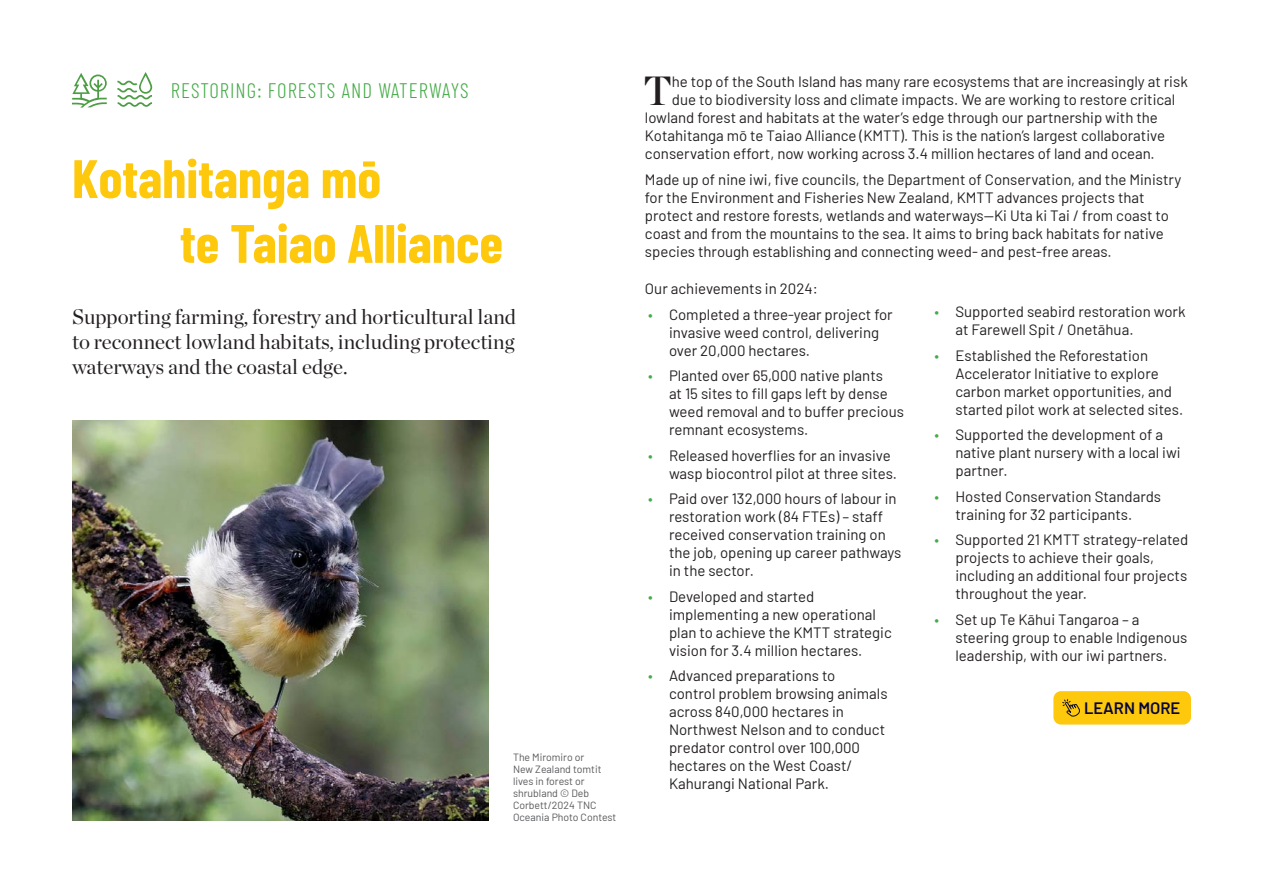
<style>
.page{position:relative;width:1263px;height:893px;background:#fff}
.page>*{position:absolute;margin:0;border:0;box-sizing:border-box;transform-origin:0 0}
.t1{font:700 54px/64.8px "Barlow Condensed";color:#fec80c}
.Body_-_Barlow{font:40.8px "Chronicle Display Semi";color:#231f20}
.Body_-_Barlow-2{font:21px/25.2px "Chronicle Display";color:#231f20;text-align:justify}
.t2{font:300 21px "Barlow Condensed";letter-spacing:.05em;color:#45ab48}
.BODY_NZ{font:600 16.5px "Barlow";color:#06063d}
.Body_-_Barlow-3{font:15px/18px "Barlow";color:#231f20}
.Captions_Barlow{font:10.5px/12px "Barlow";color:#57585a}
.s1{color:#45ab48}
</style>
<div class="page">
<div style="left:1053px;top:691px;width:138px;height:34px;background:#fec80c;border-radius:8px"></div>
<svg style="left:1062px;top:699px;width:18px;height:18px"></svg>
<svg style="left:117px;top:72px;width:35px;height:35px"></svg>
<svg style="left:72px;top:73px;width:35px;height:35px"></svg>
<img style="left:72px;top:421px;width:416px;height:400px">
<p class="t2" style="left:171px;top:75px;width:299px">RESTORING: FORESTS AND WATERWAYS</p>
<p class="Body_-_Barlow" style="left:643px;top:59px;width:30px">T</p>
<p class="Body_-_Barlow-3" style="left:672px;top:71px;width:517px">he top of the South Island has many rare ecosystems that are increasingly at risk</p>
<p class="Body_-_Barlow-3" style="left:672px;top:89px;width:505px">due to biodiversity loss and climate impacts. We are working to restore critical</p>
<p class="Body_-_Barlow-3" style="left:645px;top:107px;width:514px">lowland forest and habitats at the water’s edge through our partnership with the</p>
<p class="Body_-_Barlow-3" style="left:645px;top:125px;width:521px">Kotahitanga mō te Taiao Alliance (KMTT). This is the nation’s largest collaborative</p>
<p class="Body_-_Barlow-3" style="left:645px;top:143px;width:511px">conservation effort, now working across 3.4 million hectares of land and ocean.</p>
<p class="Body_-_Barlow-3" style="left:645px;top:169px;width:538px">Made up of nine iwi, five councils, the Department of Conservation, and the Ministry for the Environment and Fisheries New Zealand, KMTT advances projects that protect and restore forests, wetlands and waterways—Ki Uta ki Tai / from coast to coast and from the mountains to the sea. It aims to bring back habitats for native species through establishing and connecting weed- and pest-free areas.</p>
<p class="Body_-_Barlow-3" style="left:645px;top:278px;width:174px">Our achievements in 2024:</p>
<p class="Body_-_Barlow-3" style="left:669px;top:304px;width:225px;text-indent:-21px"><span class="s1">•</span> Completed a three-year project for invasive weed control, delivering over 20,000 hectares.</p>
<p class="Body_-_Barlow-3" style="left:669px;top:365px;width:236px;text-indent:-21px"><span class="s1">•</span> Planted over 65,000 native plants<br>at 15 sites to fill gaps left by dense weed removal and to buffer precious remnant ecosystems.</p>
<p class="Body_-_Barlow-3" style="left:669px;top:445px;width:230px;text-indent:-21px"><span class="s1">•</span> Released hoverflies for an invasive wasp biocontrol pilot at three sites.</p>
<p class="Body_-_Barlow-3" style="left:669px;top:488px;width:234px;text-indent:-21px"><span class="s1">•</span> Paid over 132,000 hours of labour in restoration work (84 FTEs) – staff received conservation training on the job, opening up career pathways in the sector.</p>
<p class="Body_-_Barlow-3" style="left:669px;top:586px;width:224px;text-indent:-21px"><span class="s1">•</span> Developed and started implementing a new operational plan to achieve the KMTT strategic vision for 3.4 million hectares.</p>
<p class="Body_-_Barlow-3" style="left:669px;top:665px;width:220px;text-indent:-21px"><span class="s1">•</span> Advanced preparations to<br>control problem browsing animals across 840,000 hectares in<br>Northwest Nelson and to conduct predator control over 100,000 hectares on the West Coast/<br>Kahurangi National Park.</p>
<p class="t1" style="left:180px;top:143px;width:324px;text-indent:-108px">Kotahitanga mō<br>te Taiao Alliance</p>
<p class="Body_-_Barlow-3" style="left:955px;top:302px;width:232px;text-indent:-21px"><span class="s1">•</span> Supported seabird restoration work at Farewell Spit / Onetāhua.</p>
<p class="Body_-_Barlow-3" style="left:955px;top:345px;width:229px;text-indent:-21px"><span class="s1">•</span> Established the Reforestation Accelerator Initiative to explore carbon market opportunities, and started pilot work at selected sites.</p>
<p class="Body_-_Barlow-3" style="left:955px;top:425px;width:227px;text-indent:-21px"><span class="s1">•</span> Supported the development of a native plant nursery with a local iwi partner.</p>
<p class="Body_-_Barlow-3" style="left:934px;top:486px;width:228px;text-align:center"><span class="s1">•</span> Hosted Conservation Standards training for 32 participants.</p>
<p class="Body_-_Barlow-3" style="left:955px;top:530px;width:234px;text-indent:-21px"><span class="s1">•</span> Supported 21 KMTT strategy-related projects to achieve their goals, including an additional four projects throughout the year.</p>
<p class="Body_-_Barlow-3" style="left:955px;top:609px;width:233px;text-indent:-21px"><span class="s1">•</span> Set up Te Kāhui Tangaroa – a steering group to enable Indigenous leadership, with our iwi partners.</p>
<p class="Body_-_Barlow-2" style="left:72px;top:303px;width:446px">Supporting farming, forestry and horticultural land to reconnect lowland habitats, including protecting waterways and the coastal edge.</p>
<p class="BODY_NZ" style="left:1084px;top:696px;width:98px">LEARN MORE</p>
<p class="Captions_Barlow" style="left:513px;top:750px;width:105px">The Miromiro or<br>New Zealand tomtit lives in forest or shrubland © Deb<br>Corbett/2024 TNC<br>Oceania Photo Contest</p>
</div>
